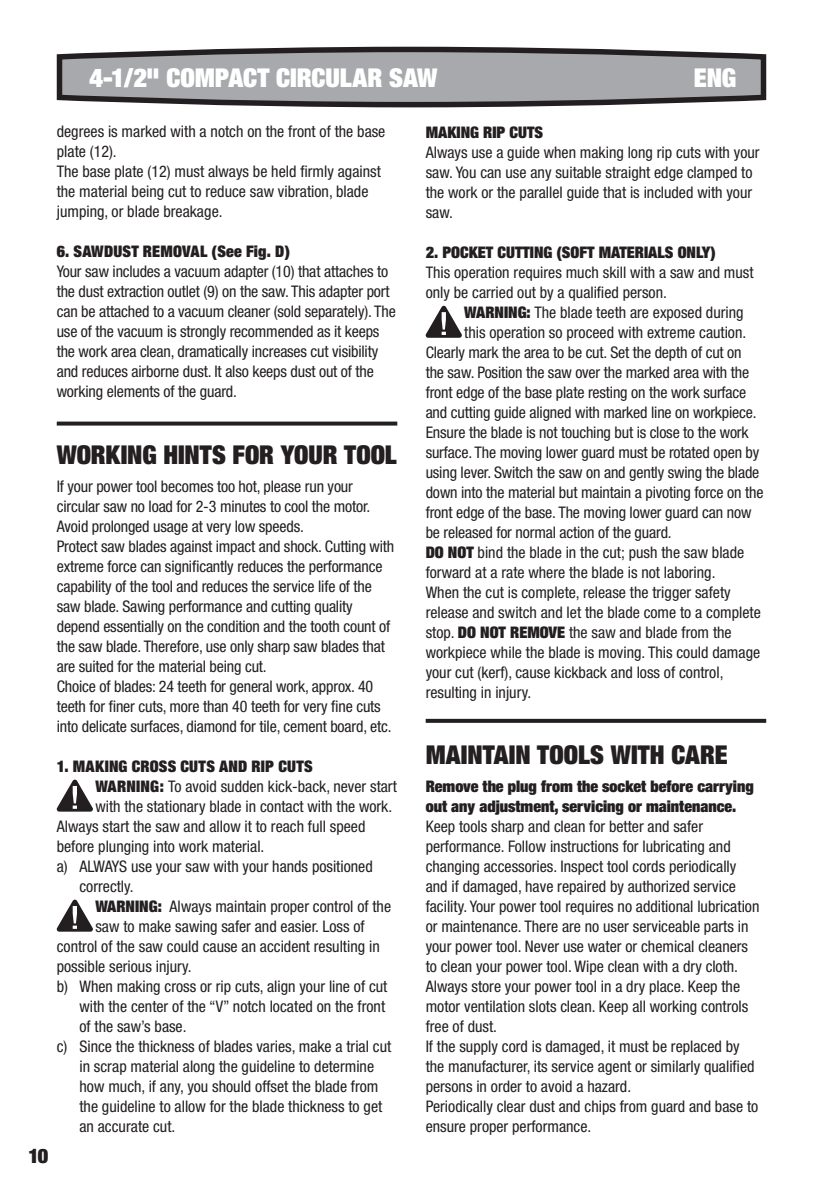
<style>
.page{position:relative;width:823px;height:1191px;background:#fff}
.page>*{position:absolute;margin:0;border:0;box-sizing:border-box;transform-origin:0 0}
.t1{font:900 expanded 26px "Helvetica Neue";color:#231f20}
.t2{font:900 expanded 26px "Helvetica Neue";letter-spacing:-.005em;color:#fff}
.t3{font:900 expanded 20px "Helvetica Neue";color:#231f20}
.t4{font:condensed 16px/20px "Helvetica Neue";color:#231f20}
.t5{font:900 expanded 16px/20px "Helvetica Neue";color:#231f20}
.s1{font-weight:900;font-stretch:expanded}
.s2{font-weight:400;font-stretch:condensed}
</style>
<div class="page">
<svg style="left:56px;top:46px;width:711px;height:62px;background:#98989b"></svg>
<svg style="left:57px;top:421px;width:340px;height:4px"></svg>
<svg style="left:57px;top:779px;width:36px;height:32px"></svg>
<svg style="left:57px;top:899px;width:36px;height:32px"></svg>
<svg style="left:425px;top:306px;width:36px;height:32px"></svg>
<svg style="left:425px;top:719px;width:340px;height:4px"></svg>
<h1 class="t2" style="left:89px;top:61px;width:349px">4-1/2" Compact Circular Saw</h1>
<h1 class="t2" style="left:693px;top:61px;width:44px">ENG</h1>
<p class="t4" style="left:57px;top:122px;width:330px">degrees is marked with a notch on the front of the base plate (12).<br>The base plate (12) must always be held firmly against the material being cut to reduce saw vibration, blade jumping, or blade breakage.</p>
<p class="t5" style="left:57px;top:241px;width:106px">6. SAWDUST REMOVAL</p>
<p class="t5" style="left:211px;top:241px;width:80px">(See Fig. D)</p>
<p class="t4" style="left:57px;top:262px;width:340px">Your saw includes a vacuum adapter (10) that attaches to the dust extraction outlet (9) on the saw. This adapter port can be attached to a vacuum cleaner (sold separately). The use of the vacuum is strongly recommended as it keeps the work area clean, dramatically increases cut visibility and reduces airborne dust. It also keeps dust out of the working elements of the guard.</p>
<p class="t3" style="left:28px;top:1143px;width:21px">10</p>
<h1 class="t1" style="left:57px;top:437px;width:302px">WORKING HINTS FOR YOUR TOOL</h1>
<p class="t4" style="left:57px;top:476px;width:339px">If your power tool becomes too hot, please run your circular saw no load for 2-3 minutes to cool the motor.<br>Avoid prolonged usage at very low speeds.<br>Protect saw blades against impact and shock. Cutting with extreme force can significantly reduces the performance capability of the tool and reduces the service life of the saw blade. Sawing performance and cutting quality depend essentially on the condition and the tooth count of the saw blade. Therefore, use only sharp saw blades that are suited for the material being cut.<br>Choice of blades: 24 teeth for general work, approx. 40 teeth for finer cuts, more than 40 teeth for very fine cuts into delicate surfaces, diamond for tile, cement board, etc.</p>
<p class="t5" style="left:57px;top:755px;width:257px">1. MAKING CROSS CUTS AND RIP CUTS</p>
<p class="t4" style="left:95px;top:776px;width:303px"><span class="s1">WARNING:</span> To avoid sudden kick-back, never start</p>
<p class="t4" style="left:95px;top:796px;width:298px">with the stationary blade in contact with the work.</p>
<p class="t4" style="left:57px;top:816px;width:310px">Always start the saw and allow it to reach full speed</p>
<p class="t4" style="left:57px;top:836px;width:209px">before plunging into work material.</p>
<p class="t4" style="left:57px;top:856px;width:317px">a) ALWAYS use your saw with your hands positioned</p>
<p class="t4" style="left:79px;top:876px;width:56px">correctly.</p>
<p class="t4" style="left:95px;top:896px;width:297px"><span class="s1">WARNING:</span> Always maintain proper control of the</p>
<p class="t4" style="left:95px;top:916px;width:271px">saw to make sawing safer and easier. Loss of</p>
<p class="t4" style="left:57px;top:936px;width:324px">control of the saw could cause an accident resulting in</p>
<p class="t4" style="left:57px;top:956px;width:136px">possible serious injury.</p>
<p class="t4" style="left:57px;top:976px;width:332px">b) When making cross or rip cuts, align your line of cut</p>
<p class="t4" style="left:79px;top:996px;width:307px">with the center of the “V” notch located on the front</p>
<p class="t4" style="left:79px;top:1016px;width:109px">of the saw’s base.</p>
<p class="t4" style="left:57px;top:1036px;width:336px">c) Since the thickness of blades varies, make a trial cut</p>
<p class="t4" style="left:79px;top:1056px;width:296px">in scrap material along the guideline to determine</p>
<p class="t4" style="left:79px;top:1076px;width:300px">how much, if any, you should offset the blade from</p>
<p class="t4" style="left:79px;top:1096px;width:304px">the guideline to allow for the blade thickness to get</p>
<p class="t4" style="left:79px;top:1116px;width:97px">an accurate cut.</p>
<p class="t5" style="left:425px;top:122px;width:119px">MAKING RIP CUTS</p>
<p class="t4" style="left:425px;top:142px;width:335px">Always use a guide when making long rip cuts with your saw. You can use any suitable straight edge clamped to the work or the parallel guide that is included with your saw.</p>
<p class="t5" style="left:425px;top:242px;width:89px">2. POCKET CUTTI</p>
<p class="t5" style="left:533px;top:242px;width:75px">NG (SOFT MATE</p>
<p class="t5" style="left:634px;top:242px;width:82px">RIALS ONLY)</p>
<p class="t4" style="left:425px;top:262px;width:329px">This operation requires much skill with a saw and must only be carried out by a qualified person.</p>
<p class="t4" style="left:464px;top:302px;width:280px"><span class="s1">Warning:</span> The blade teeth are exposed during</p>
<p class="t4" style="left:464px;top:322px;width:283px">this operation so proceed with extreme caution.</p>
<p class="t4" style="left:425px;top:342px;width:317px">Clearly mark the area to be cut. Set the depth of cut on</p>
<p class="t4" style="left:425px;top:362px;width:325px">the saw. Position the saw over the marked area with the</p>
<p class="t4" style="left:425px;top:382px;width:322px">front edge of the base plate resting on the work surface</p>
<p class="t4" style="left:425px;top:402px;width:332px">and cutting guide aligned with marked line on workpiece.</p>
<p class="t4" style="left:425px;top:422px;width:324px">Ensure the blade is not touching but is close to the work</p>
<p class="t4" style="left:425px;top:442px;width:335px">surface. The moving lower guard must be rotated open by</p>
<p class="t4" style="left:425px;top:462px;width:335px">using lever. Switch the saw on and gently swing the blade</p>
<p class="t4" style="left:425px;top:482px;width:339px">down into the material but maintain a pivoting force on the</p>
<p class="t4" style="left:425px;top:502px;width:327px">front edge of the base. The moving lower guard can now</p>
<p class="t4" style="left:425px;top:522px;width:247px">be released for normal action of the guard.</p>
<p class="t4" style="left:425px;top:542px;width:320px"><span class="s1">DO NOT</span> bind the blade in the cut; push the saw blade</p>
<p class="t4" style="left:425px;top:562px;width:291px">forward at a rate where the blade is not laboring.</p>
<p class="t4" style="left:425px;top:582px;width:306px">When the cut is complete, release the trigger safety</p>
<p class="t4" style="left:425px;top:602px;width:336px">release and switch and let the blade come to a complete</p>
<p class="t5" style="left:425px;top:622px;width:104px"><span class="s2">stop.</span> DO NOT REMOVE</p>
<p class="t4" style="left:425px;top:622px;width:336px;text-indent:143px">the saw and blade from the workpiece while the blade is moving. This could damage your cut (kerf), cause kickback and loss of control, resulting in injury.</p>
<h1 class="t1" style="left:425px;top:738px;width:126px">MAINTAIN TOOL</h1>
<h1 class="t1" style="left:590px;top:738px;width:137px">S WITH CARE</h1>
<p class="t5" style="left:425px;top:776px;width:329px">Remove the plug from the socket before carrying out any adjustment, servicing or maintenance.</p>
<p class="t4" style="left:425px;top:816px;width:335px">Keep tools sharp and clean for better and safer performance. Follow instructions for lubricating and changing accessories. Inspect tool cords periodically and if damaged, have repaired by authorized service facility. Your power tool requires no additional lubrication or maintenance. There are no user serviceable parts in your power tool. Never use water or chemical cleaners to clean your power tool. Wipe clean with a dry cloth.<br>Always store your power tool in a dry place. Keep the motor ventilation slots clean. Keep all working controls free of dust.<br>If the supply cord is damaged, it must be replaced by the manufacturer, its service agent or similarly qualified persons in order to avoid a hazard.<br>Periodically clear dust and chips from guard and base to ensure proper performance.</p>
</div>
